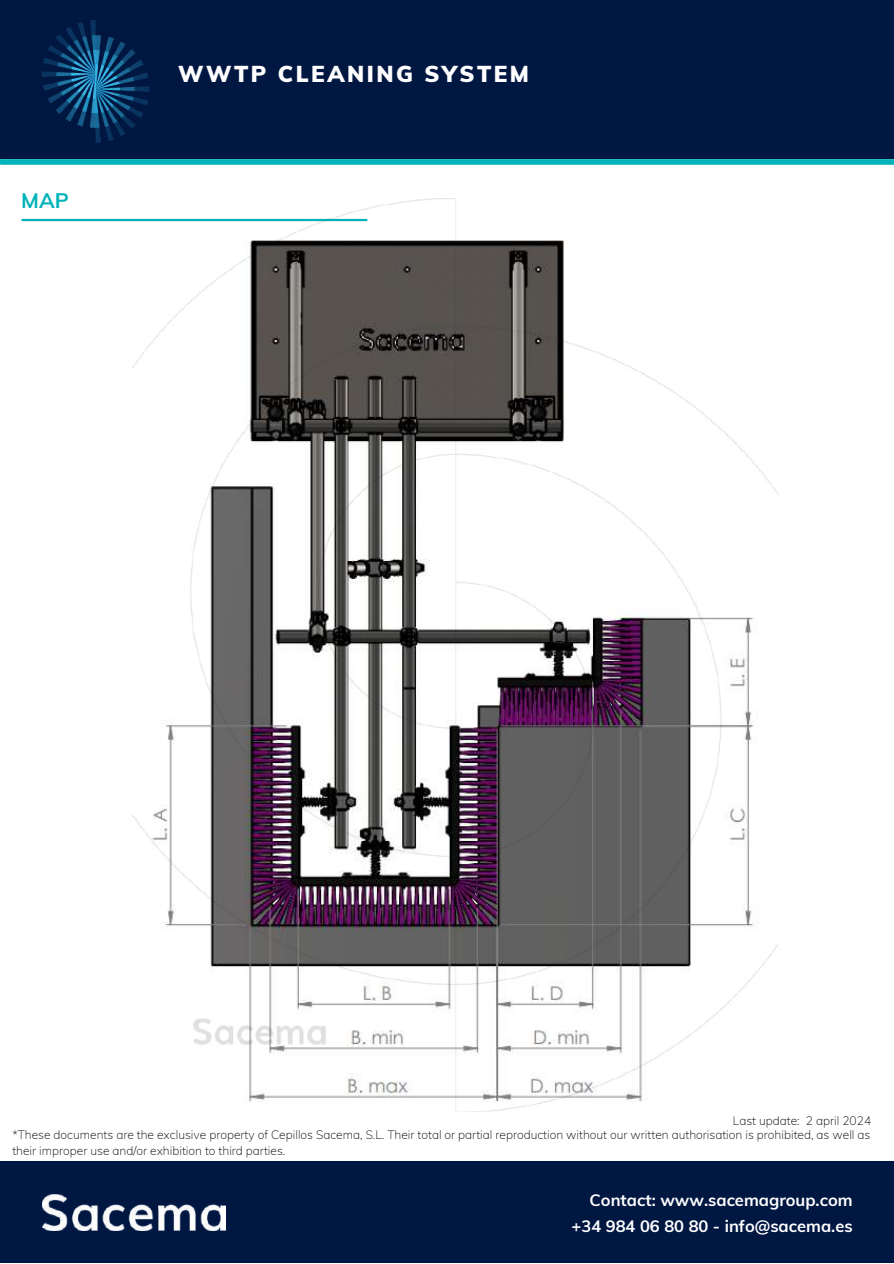
<style>
.page{position:relative;width:894px;height:1264px;background:#fff}
.page>*{position:absolute;margin:0;border:0;box-sizing:border-box;transform-origin:0 0}
.t1{font:900 22.5px "Muli";letter-spacing:.11em;color:#fff}
.t2{font:700 21px "Muli";color:#00b3b9}
.t3{font:700 16.5px/25.8px "Muli";color:#fff;text-align:right}
.t4{font:200 12px/16px "Muli";color:#000}
</style>
<div class="page">
<hr style="left:22px;top:219px;width:344px;height:2px;background:#00b3b9">
<div style="left:0;top:0;width:893px;height:159px;background:#001742"></div>
<img style="left:42px;top:20px;width:108px;height:122px">
<div style="left:1px;top:159px;width:892px;height:6px;background:#00b3b9"></div>
<div style="left:0;top:1161px;width:893px;height:101px;background:#001742"></div>
<img style="left:42px;top:1194px;width:184px;height:36px">
<img style="left:132px;top:198px;width:646px;height:913px">
<h2 class="t2" style="left:21px;top:186px;width:49px">MAP</h2>
<h1 class="t1" style="left:178px;top:60px;width:352px">WWTP CLEANING SYSTEM</h1>
<p class="t4" style="left:732px;top:1112px;width:140px">Last update: 2 april 2024</p>
<p class="t4" style="left:12px;top:1126px;width:859px">*These documents are the exclusive property of Cepillos Sacema, S.L. Their total or partial reproduction without our written authorisation is prohibited, as well as their improper use and/or exhibition to third parties.</p>
<h3 class="t3" style="left:571px;top:1186px;width:282px">Contact: www.sacemagroup.com +34 984 06 80 80 - info@sacema.es</h3>
</div>
